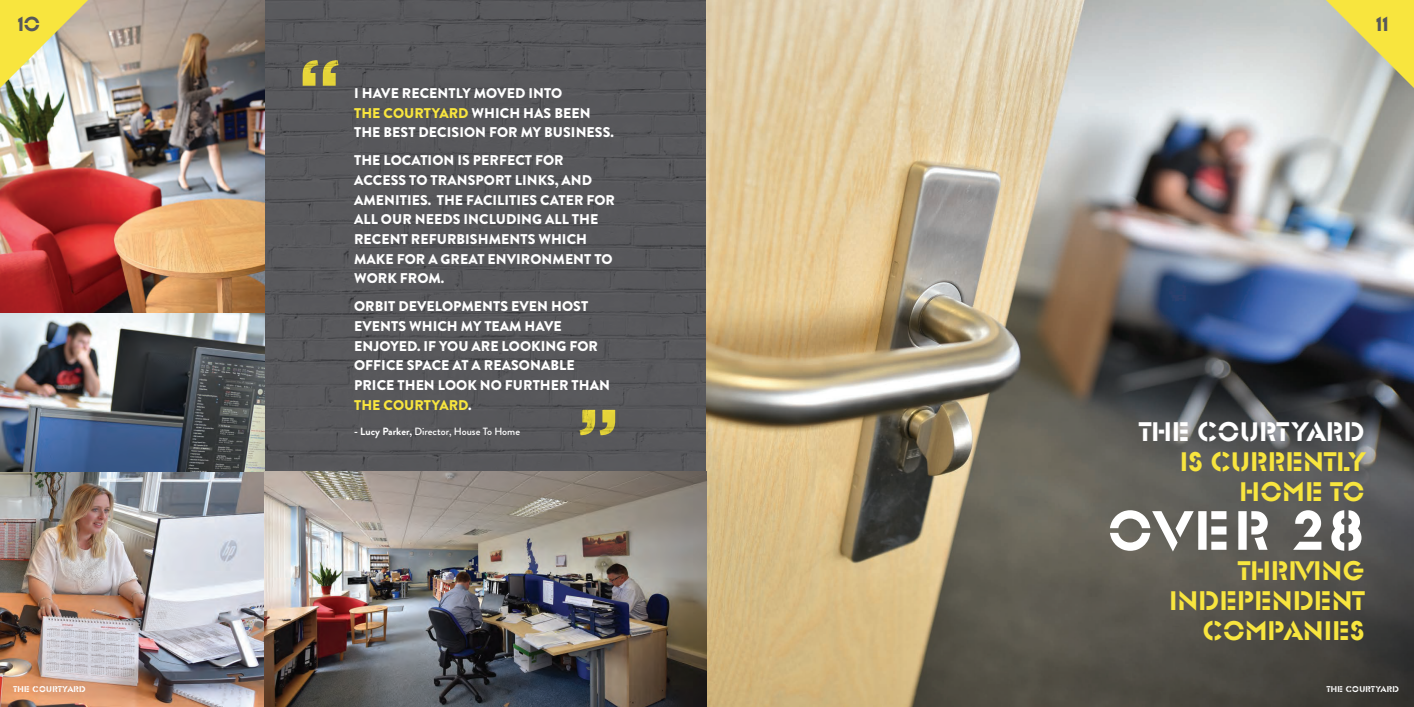
<style>
.page{position:relative;width:1414px;height:707px;background:#fff}
.page>*{position:absolute;margin:0;border:0;box-sizing:border-box;transform-origin:0 0}
.t1{font:57.75px "Glaser Ste D";letter-spacing:.08em;color:#fff}
.t2{font:28px/30.1px "Glaser Ste D";letter-spacing:.02em;color:#f8e53e;text-align:right}
.t3{font:28px "Glaser Ste D";letter-spacing:.02em;color:#fff}
.t4{font:21px "Glaser Ste D";color:#57585a}
.t5{font:900 14.09px/19.7px "Brandon Grotesque";letter-spacing:.005em;color:#fff}
.t6{font:500 10.5px "Brandon Grotesque";color:#fff}
.t7{font:8.75px "Glaser Ste D";letter-spacing:.04em;color:#fff}
.s1{color:#f8e53e}
.s2{font-weight:700}
</style>
<div class="page">
<img style="left:264px;top:0;width:443px;height:471px">
<img style="left:0;top:471px;width:264px;height:236px">
<img style="left:0;top:0;width:264px;height:313px">
<img style="left:707px;top:0;width:707px;height:707px">
<img style="left:0;top:313px;width:264px;height:158px">
<img style="left:264px;top:471px;width:443px;height:236px">
<svg style="left:0;top:0;width:95px;height:95px;background:#dfd68b"></svg>
<svg style="left:1318px;top:0;width:96px;height:95px;background:#d5cf88"></svg>
<h3 class="t4" style="left:18px;top:12px;width:24px">10</h3>
<h3 class="t4" style="left:1376px;top:12px;width:14px">11</h3>
<p class="t5" style="left:354px;top:83px;width:261px">I HAVE RECENTLY MOVED INTO<br><span class="s1">THE COURTYARD</span> WHICH HAS BEEN<br>THE BEST DECISION FOR MY BUSINESS.</p>
<p class="t5" style="left:354px;top:151px;width:262px">THE LOCATION IS PERFECT FOR<br>ACCESS TO TRANSPORT LINKS, AND<br>AMENITIES. THE FACILITIES CATER FOR<br>ALL OUR NEEDS INCLUDING ALL THE<br>RECENT REFURBISHMENTS WHICH<br>MAKE FOR A GREAT ENVIRONMENT TO<br>WORK FROM.</p>
<p class="t5" style="left:354px;top:297px;width:257px">ORBIT DEVELOPMENTS EVEN HOST<br>EVENTS WHICH MY TEAM HAVE<br>ENJOYED. IF YOU ARE LOOKING FOR<br>OFFICE SPACE AT A REASONABLE<br>PRICE THEN LOOK NO FURTHER THAN<br><span class="s1">THE COURTYARD</span>.</p>
<p class="t6" style="left:354px;top:424px;width:168px"><span class="s2">- Lucy Parker,</span> Director, House To Home</p>
<h2 class="t3" style="left:1139px;top:416px;width:227px">THE COURT YARD</h2>
<h2 class="t2" style="left:1180px;top:448px;width:186px">IS CURRENTLY<br>HOME TO</h2>
<h1 class="t1" style="left:1108px;top:498px;width:258px">OVER 28</h1>
<h2 class="t2" style="left:1169px;top:556px;width:196px">THRIVING<br>INDEPENDENT<br>COMPANIES</h2>
<p class="t7" style="left:14px;top:684px;width:74px">THE COURTYARD</p>
<p class="t7" style="left:1327px;top:684px;width:74px">THE COURTYARD</p>
</div>
